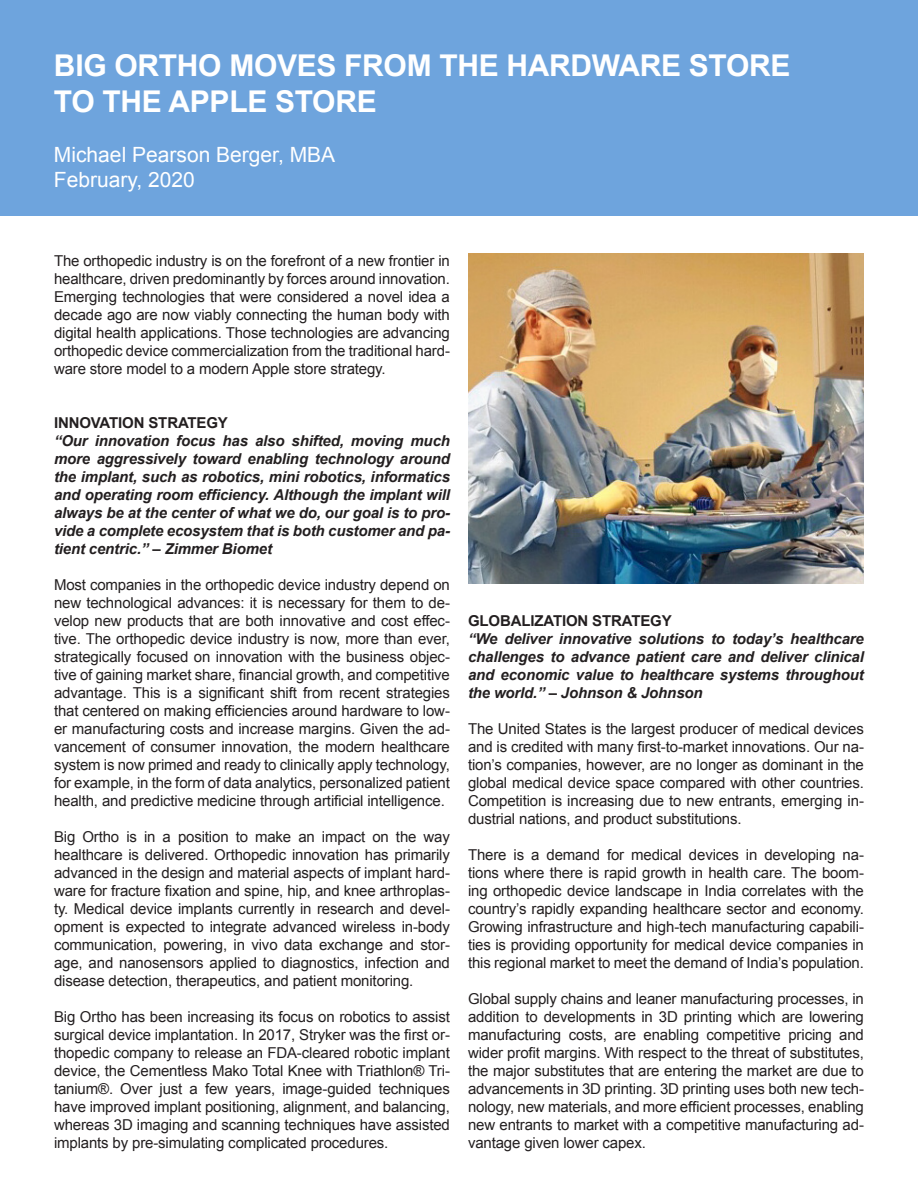
<style>
.page{position:relative;width:918px;height:1188px;background:#fff}
.page>*{position:absolute;margin:0;border:0;box-sizing:border-box;transform-origin:0 0}
.t1{font:700 30px/36px "Arial";letter-spacing:-.01em;color:#fff}
.t2{font:21px/25.2px "Arial";color:#fff}
.t3{font:15px/18px "Arial";letter-spacing:-.01em;color:#231f20;text-align:justify}
.t4{font:italic 700 15px/18px "Arial";letter-spacing:-.01em;color:#231f20;text-align:justify}
.t5{font:700 15px "Arial";letter-spacing:-.01em;color:#231f20}
</style>
<div class="page">
<div style="left:0;top:0;width:918px;height:216px;background:#6ea4dd"></div>
<img style="left:468px;top:253px;width:396px;height:330px">
<p class="t1" style="left:54px;top:48px;width:738px">BIG ORTHO MOVES FROM THE HARDWARE STORE<br>TO THE APPLE STORE</p>
<p class="t2" style="left:54px;top:142px;width:283px">Michael Pearson Berger, MBA<br>February, 2020</p>
<p class="t3" style="left:54px;top:252px;width:397px">The orthopedic industry is on the forefront of a new frontier in healthcare, driven predominantly by forces around innovation.<br>Emerging technologies that were considered a novel idea a decade ago are now viably connecting the human body with digital health applications. Those technologies are advancing orthopedic device commercialization from the traditional hard&shy;ware store model to a modern Apple store strategy.</p>
<p class="t5" style="left:54px;top:413px;width:175px">INNOVATION STRATEGY</p>
<p class="t4" style="left:54px;top:432px;width:398px">“Our innovation focus has also shifted, moving much more aggressively toward enabling technology around the implant, such as robotics, mini robotics, informatics and operating room efficiency. Although the implant will always be at the center of what we do, our goal is to pro&shy;vide a complete ecosystem that is both customer and pa&shy;tient centric.” – Zimmer Biomet</p>
<p class="t3" style="left:54px;top:576px;width:397px">Most companies in the orthopedic device industry depend on new technological advances: it is necessary for them to de&shy;velop new products that are both innovative and cost effec&shy;tive. The orthopedic device industry is now, more than ever, strategically focused on innovation with the business objec&shy;tive of gaining market share, financial growth, and competitive advantage. This is a significant shift from recent strategies that centered on making efficiencies around hardware to low&shy;er manufacturing costs and increase margins. Given the ad&shy;vancement of consumer innovation, the modern healthcare system is now primed and ready to clinically apply technology, for example, in the form of data analytics, personalized patient health, and predictive medicine through artificial intelligence.</p>
<p class="t3" style="left:54px;top:828px;width:397px">Big Ortho is in a position to make an impact on the way healthcare is delivered. Orthopedic innovation has primarily advanced in the design and material aspects of implant hard&shy;ware for fracture fixation and spine, hip, and knee arthroplas&shy;ty. Medical device implants currently in research and devel&shy;opment is expected to integrate advanced wireless in-body communication, powering, in vivo data exchange and stor&shy;age, and nanosensors applied to diagnostics, infection and disease detection, therapeutics, and patient monitoring.</p>
<p class="t3" style="left:54px;top:1008px;width:397px">Big Ortho has been increasing its focus on robotics to assist surgical device implantation. In 2017, Stryker was the first or&shy;thopedic company to release an FDA-cleared robotic implant device, the Cementless Mako Total Knee with Triathlon® Tri&shy;tanium®. Over just a few years, image-guided techniques have improved implant positioning, alignment, and balancing, whereas 3D imaging and scanning techniques have assisted implants by pre-simulating complicated procedures.</p>
<p class="t5" style="left:468px;top:611px;width:205px">GLOBALIZATION STRATEGY</p>
<p class="t4" style="left:468px;top:630px;width:397px">“We deliver innovative solutions to today’s healthcare challenges to advance patient care and deliver clinical and economic value to healthcare systems throughout the world.” – Johnson &amp; Johnson</p>
<p class="t3" style="left:468px;top:720px;width:397px">The United States is the largest producer of medical devices and is credited with many first-to-market innovations. Our na&shy;tion’s companies, however, are no longer as dominant in the global medical device space compared with other countries.<br>Competition is increasing due to new entrants, emerging in&shy;dustrial nations, and product substitutions.</p>
<p class="t3" style="left:468px;top:846px;width:397px">There is a demand for medical devices in developing na&shy;tions where there is rapid growth in health care. The boom&shy;ing orthopedic device landscape in India correlates with the country’s rapidly expanding healthcare sector and economy.<br>Growing infrastructure and high-tech manufacturing capabili&shy;ties is providing opportunity for medical device companies in this regional market to meet the demand of India’s population.</p>
<p class="t3" style="left:468px;top:990px;width:397px">Global supply chains and leaner manufacturing processes, in addition to developments in 3D printing which are lowering manufacturing costs, are enabling competitive pricing and wider profit margins. With respect to the threat of substitutes, the major substitutes that are entering the market are due to advancements in 3D printing. 3D printing uses both new tech&shy;nology, new materials, and more efficient processes, enabling new entrants to market with a competitive manufacturing ad&shy;vantage given lower capex.</p>
</div>
